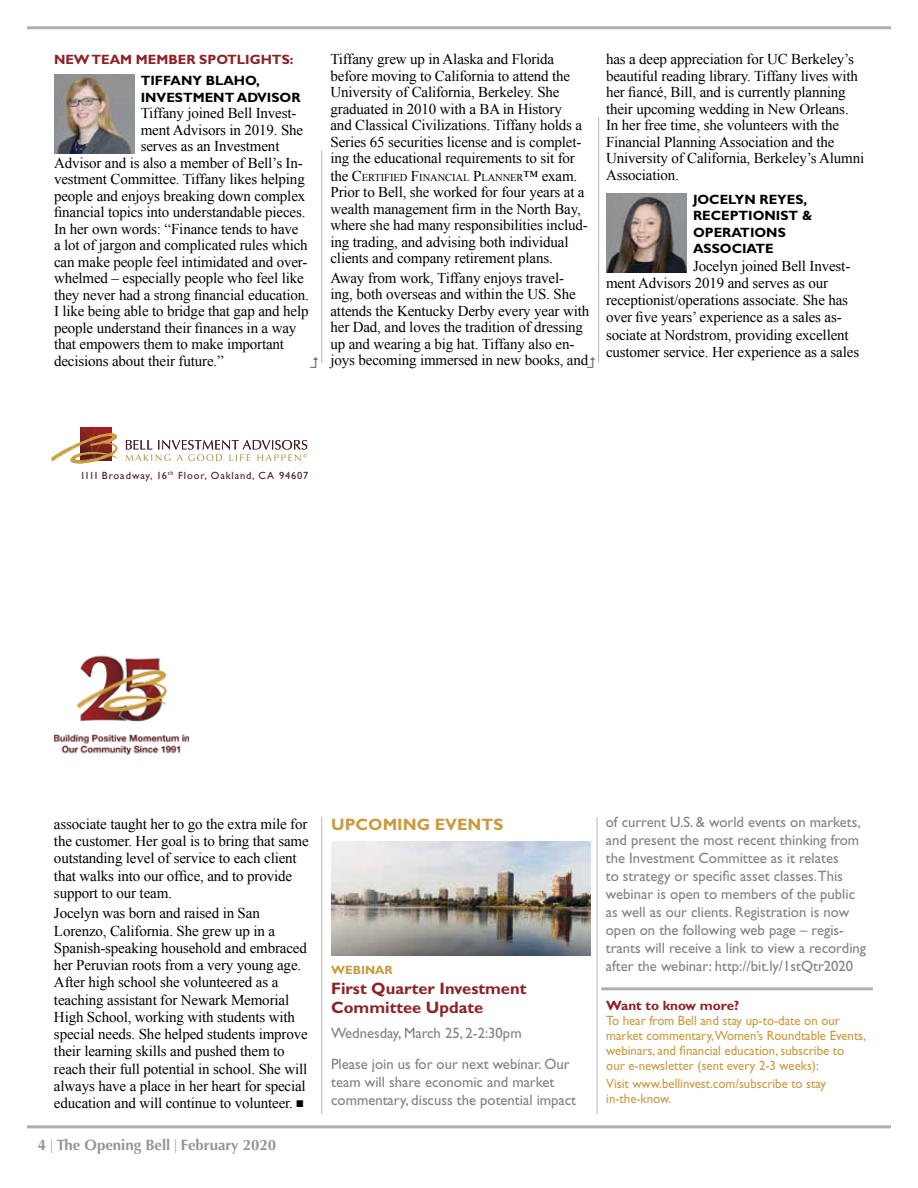
<style>
.page{position:relative;width:918px;height:1188px;background:#fff}
.page>*{position:absolute;margin:0;border:0;box-sizing:border-box;transform-origin:0 0}
.t1{font:700 16.5px/19.5px "Gill Sans Std";color:#8d2226}
.t2{font:700 16.5px "Gill Sans Std";color:#ca9a41}
.t3{font:15px/16.5px "Times New Roman";letter-spacing:-.01em;color:#000}
.t4{font:15px/18px "Gill Sans Std";color:#808285}
.t5{font:700 15px "Optima LT Std";color:#939598}
.t6{font:13.5px/15px "Gill Sans";color:#ca9a41;scale:.95 1}
.t7{font:700 13.5px/16.5px "Gill Sans";color:#000}
.t8{font:700 13.5px "Gill Sans";color:#8d2226}
.t9{font:700 12px "Gill Sans Std";color:#ca9a41}
.t10{font:10.5px "Gill Sans";letter-spacing:.08em;color:#4c1d1f}
.t11{font:10.5px "Times New Roman";letter-spacing:-.005em;color:#000}
.s1{font-size:15px}
.s2{font-family:"Times New Roman";font-weight:400}
</style>
<div class="page">
<hr style="left:27px;top:1125px;width:864px;height:3px;background:#adafb2">
<hr style="left:27px;top:26px;width:864px;height:3px;background:#adafb2">
<img style="left:54px;top:655px;width:135px;height:100px">
<hr style="left:601px;top:987px;width:272px;height:3px;background:#adafb2">
<hr style="left:321px;top:817px;width:1px;height:297px;background:#bcbec0">
<hr style="left:598px;top:117px;width:1px;height:246px;background:#bcbec0">
<hr style="left:321px;top:150px;width:1px;height:213px;background:#bcbec0">
<hr style="left:597px;top:817px;width:1px;height:297px;background:#bcbec0">
<svg style="left:126px;top:440px;width:181px;height:21px"></svg>
<svg style="left:51px;top:428px;width:67px;height:35px"></svg>
<img style="left:54px;top:74px;width:80px;height:80px">
<img style="left:607px;top:193px;width:79px;height:80px">
<img style="left:332px;top:841px;width:258px;height:114px">
<p class="t8" style="left:54px;top:52px;width:241px">NEW TEAM MEMBER SPOTLIGHTS:</p>
<p class="t7" style="left:141px;top:72px;width:161px">TIFFANY BLAHO,<br>INVESTMENT ADVISOR</p>
<p class="t3" style="left:141px;top:105px;width:157px">Tiffany joined Bell Invest-</p>
<p class="t3" style="left:141px;top:121px;width:164px">ment Advisors in 2019. She</p>
<p class="t3" style="left:141px;top:138px;width:140px">serves as an Investment</p>
<p class="t3" style="left:54px;top:154px;width:250px">Advisor and is also a member of Bell’s In-</p>
<p class="t3" style="left:54px;top:171px;width:252px">vestment Committee. Tiffany likes helping</p>
<p class="t3" style="left:54px;top:187px;width:253px">people and enjoys breaking down complex</p>
<p class="t3" style="left:54px;top:204px;width:253px">financial topics into understandable pieces.</p>
<p class="t3" style="left:54px;top:220px;width:246px">In her own words: “Finance tends to have</p>
<p class="t3" style="left:54px;top:237px;width:255px">a lot of jargon and complicated rules which</p>
<p class="t3" style="left:54px;top:253px;width:255px">can make people feel intimidated and over-</p>
<p class="t3" style="left:54px;top:270px;width:251px">whelmed – especially people who feel like</p>
<p class="t3" style="left:54px;top:286px;width:256px">they never had a strong financial education.</p>
<p class="t3" style="left:54px;top:303px;width:256px">I like being able to bridge that gap and help</p>
<p class="t3" style="left:54px;top:319px;width:244px">people understand their finances in a way</p>
<p class="t3" style="left:54px;top:336px;width:232px">that empowers them to make important</p>
<p class="t3" style="left:54px;top:352px;width:171px">decisions about their future.”</p>
<p class="t3" style="left:330px;top:51px;width:253px">Tiffany grew up in Alaska and Florida before moving to California to attend the University of California, Berkeley. She graduated in 2010 with a BA in History and Classical Civilizations. Tiffany holds a Series 65 securities license and is complet&shy;ing the educational requirements to sit for</p>
<p class="t11" style="left:330px;top:170px;width:248px"><span class="s1">the</span> <span class="s1">C</span>ERTIFIED <span class="s1">F</span>INANCIAL <span class="s1">P</span>LANNER<span class="s1">™</span> <span class="s1">exam.</span></p>
<p class="t3" style="left:330px;top:184px;width:259px">Prior to Bell, she worked for four years at a wealth management firm in the North Bay, where she had many responsibilities includ&shy;ing trading, and advising both individual clients and company retirement plans.</p>
<p class="t3" style="left:330px;top:269px;width:260px">Away from work, Tiffany enjoys travel&shy;ing, both overseas and within the US. She attends the Kentucky Derby every year with her Dad, and loves the tradition of dressing up and wearing a big hat. Tiffany also en&shy;joys becoming immersed in new books, and</p>
<p class="t3" style="left:606px;top:51px;width:260px">has a deep appreciation for UC Berkeley’s beautiful reading library. Tiffany lives with her fiancé, Bill, and is currently planning their upcoming wedding in New Orleans.<br>In her free time, she volunteers with the Financial Planning Association and the University of California, Berkeley’s Alumni Association.</p>
<p class="t7" style="left:693px;top:191px;width:121px">JOCELYN REYES,<br>RECEPTIONIST &amp;<br>OPERATIONS<br>ASSOCIATE</p>
<p class="t3" style="left:606px;top:257px;width:255px;line-height:17.2px;text-indent:87px">Jocelyn joined Bell Invest&shy;ment Advisors 2019 and serves as our receptionist/operations associate. She has over five years’ experience as a sales as&shy;sociate at Nordstrom, providing excellent customer service. Her experience as a sales</p>
<p class="t10" style="left:80px;top:469px;width:230px">1111 Broadway, 16<sup>th</sup> Floor, Oakland, CA 94607</p>
<p class="t3" style="left:54px;top:815px;width:256px;line-height:17.2px">associate taught her to go the extra mile for the customer. Her goal is to bring that same outstanding level of service to each client that walks into our office, and to provide support to our team.</p>
<p class="t3" style="left:54px;top:904px;width:255px;line-height:17.2px">Jocelyn was born and raised in San Lorenzo, California. She grew up in a Spanish-speaking household and embraced her Peruvian roots from a very young age.<br>After high school she volunteered as a teaching assistant for Newark Memorial High School, working with students with special needs. She helped students improve their learning skills and pushed them to reach their full potential in school. She will always have a place in her heart for special education and will continue to volunteer. ■</p>
<p class="t5" style="left:38px;top:1136px;width:240px">4 <span class="s2">|</span> The Opening Bell <span class="s2">|</span> February 2020</p>
<p class="t2" style="left:331px;top:815px;width:174px">UPCOMING EVENTS</p>
<p class="t9" style="left:331px;top:963px;width:63px">WEBINAR</p>
<p class="t1" style="left:331px;top:978px;width:197px">First Quarter Investment<br>Committee Update</p>
<p class="t4" style="left:331px;top:1017px;width:240px;line-height:31.5px">Wednesday, March 25, 2-2:30pm<br>Please join us for our next webinar. Our</p>
<p class="t4" style="left:331px;top:1073px;width:247px">team will share economic and market commentary, discuss the potential impact</p>
<p class="t4" style="left:606px;top:813px;width:262px">of current U.S. &amp; world events on markets, and present the most recent thinking from the Investment Committee as it relates<br>to strategy or specific asset classes.This webinar is open to members of the public as well as our clients. Registration is now open on the following web page – regis&shy;trants will receive a link to view a recording after the webinar: http://bit.ly/1stQtr2020</p>
<p class="t8" style="left:606px;top:997px;width:134px">Want to know more?</p>
<p class="t6" style="left:606px;top:1013px;width:275px">To hear from Bell and stay up-to-date on our market commentary,Women’s Roundtable Events, webinars, and financial education, subscribe to our e-newsletter (sent every 2-3 weeks):</p>
<p class="t6" style="left:606px;top:1076px;width:233px">Visit www.bellinvest.com/subscribe to stay in-the-know.</p>
</div>
